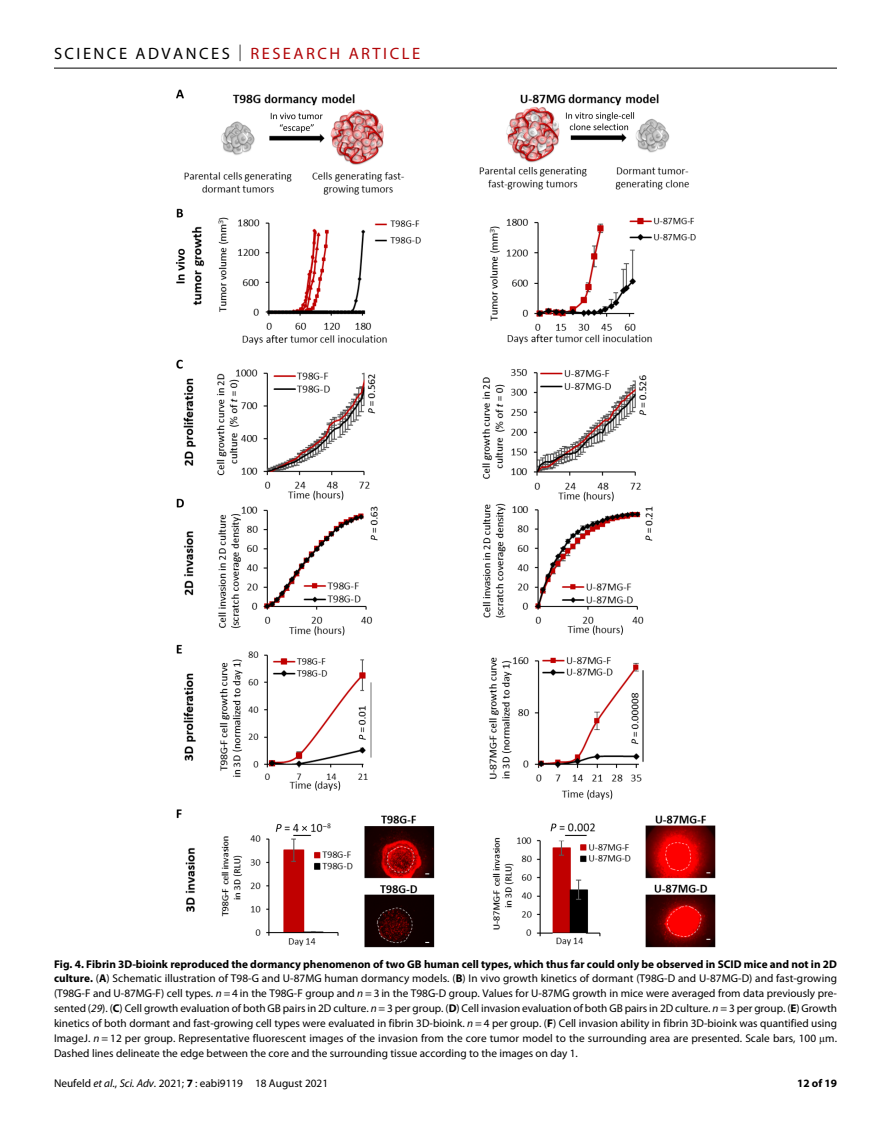
<style>
.page{position:relative;width:891px;height:1134px;background:#fff}
.page>*{position:absolute;margin:0;border:0;box-sizing:border-box;transform-origin:0 0}
.t1{font:16.5px "Myriad Pro";letter-spacing:.15em;color:#000}
.t2{font:11.25px/15px "Myriad Pro";color:#000;text-align:justify}
.t3{font:700 11.25px "Myriad Pro";color:#000}
.s1{font-weight:300}
.s2{color:#b10508}
.s3{font-weight:700}
.s4{font-style:italic}
</style>
<div class="page">
<hr style="left:54px;top:68px;width:783px;height:1px;background:#000">
<img style="left:176px;top:90px;width:540px;height:858px">
<h1 class="t1" style="left:54px;top:40px;width:368px">SCIENCE ADVANCES <span class="s1">|</span> <span class="s2">RESEARCH ARTICLE</span></h1>
<p class="t2" style="left:54px;top:956px;width:785px"><span class="s3">Fig. 4. Fibrin 3D-bioink reproduced the dormancy phenomenon of two GB human cell types, which thus far could only be observed in SCID mice and not in 2D culture.</span> (<span class="s3">A</span>) Schematic illustration of T98-G and U-87MG human dormancy models. (<span class="s3">B</span>) In vivo growth kinetics of dormant (T98G-D and U-87MG-D) and fast-growing (T98G-F and U-87MG-F) cell types. <span class="s4">n</span> = 4 in the T98G-F group and <span class="s4">n</span> = 3 in the T98G-D group. Values for U-87MG growth in mice were averaged from data previously pre&shy;sented (<span class="s4">29</span>). (<span class="s3">C</span>) Cell growth evaluation of both GB pairs in 2D culture. <span class="s4">n</span> = 3 per group. (<span class="s3">D</span>) Cell invasion evaluation of both GB pairs in 2D culture. <span class="s4">n</span> = 3 per group. (<span class="s3">E</span>) Growth kinetics of both dormant and fast-growing cell types were evaluated in fibrin 3D-bioink. <span class="s4">n</span> = 4 per group. (<span class="s3">F</span>) Cell invasion ability in fibrin 3D-bioink was quantified using ImageJ. <span class="s4">n</span> = 12 per group. Representative fluorescent images of the invasion from the core tumor model to the surrounding area are presented. Scale bars, 100 m.<br>Dashed lines delineate the edge between the core and the surrounding tissue according to the images on day 1.</p>
<p class="t2" style="left:54px;top:1076px;width:276px">Neufeld <span class="s4">et al</span>., <span class="s4">Sci. Adv.</span> 2021; <span class="s3">7</span> : eabi9119 18 August 2021</p>
<p class="t3" style="left:797px;top:1074px;width:41px">12 of 19</p>
</div>
